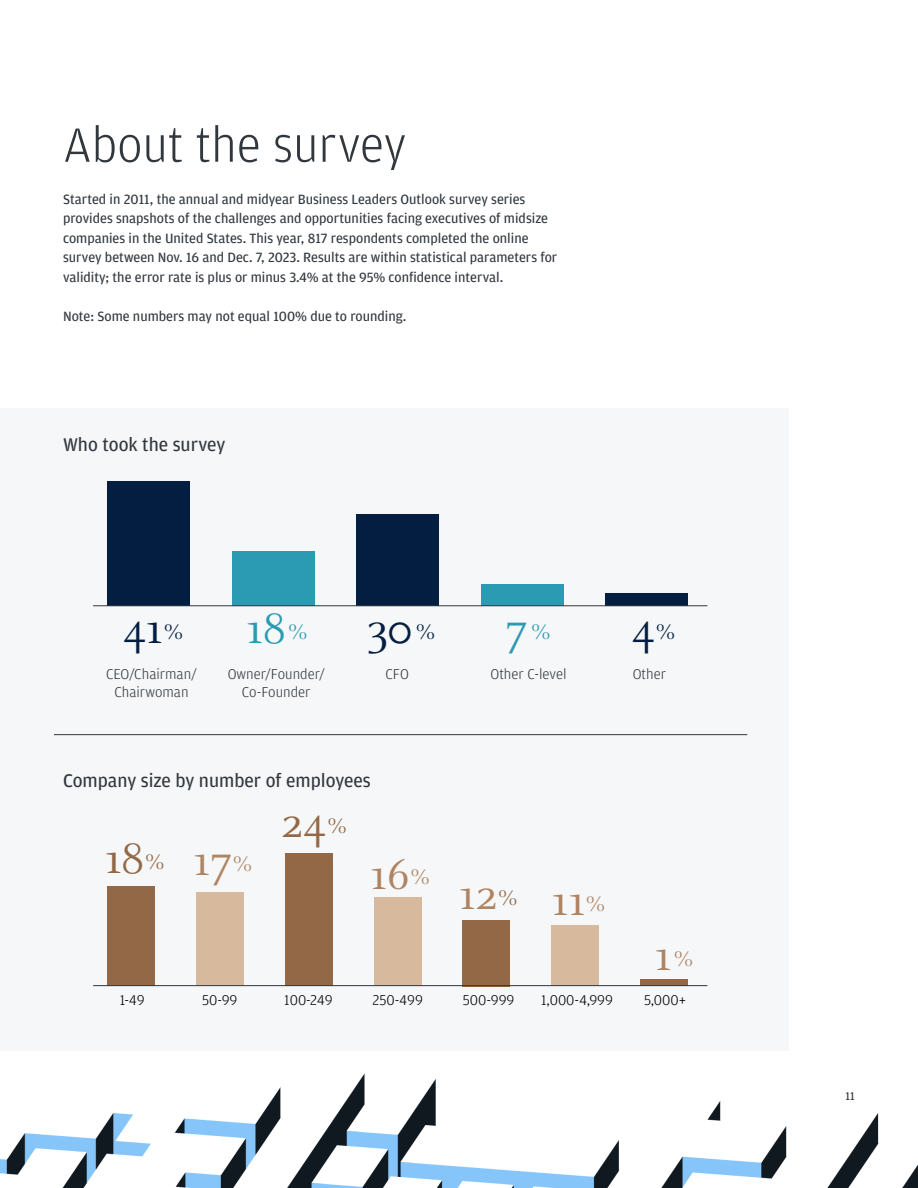
<style>
.page{position:relative;width:918px;height:1188px;background:#fff}
.page>*{position:absolute;margin:0;border:0;box-sizing:border-box;transform-origin:0 0}
.t1{font:300 51px "Amplitude";color:#31373d}
.t2{font:46.5px "Celeste OT";letter-spacing:-.02em;color:#af8462}
.t3{font:46.5px "Celeste OT";color:#2b9ab3}
.t4{font:46.5px "Celeste OT";color:#936846}
.t5{font:46.5px "Celeste OT";color:#041e42}
.t6{font:19.5px "Amplitude";color:#31373d}
.t7{font:300 15px/18px "Amplitude";color:#31373d;text-align:center}
.t8{font:300 15px "Amplitude";color:#000}
.t9{font:14.25px/19.5px "Amplitude";color:#31373d}
.t10{font:12px "Amplitude";color:#31373d}
.s1{font-size:23.25px}
.s2{color:#041e42}
.s3{font-size:23.25px;color:#041e42}
.s4{font-size:23.25px;color:#936846}
</style>
<div class="page">
<div style="left:0;top:408px;width:788px;height:643px;background:#f5f7f8"></div>
<hr style="left:54px;top:734px;width:693px;height:1px;background:#31373d">
<div style="left:232px;top:551px;width:83px;height:55px;background:#2b9ab3"></div>
<div style="left:108px;top:481px;width:82px;height:125px;background:#041e42"></div>
<div style="left:605px;top:594px;width:83px;height:12px;background:#041e42"></div>
<div style="left:481px;top:584px;width:82px;height:22px;background:#2b9ab3"></div>
<div style="left:356px;top:514px;width:83px;height:92px;background:#041e42"></div>
<hr style="left:93px;top:606px;width:614px;height:1px;background:#31373d">
<div style="left:640px;top:980px;width:48px;height:6px;background:#936846"></div>
<div style="left:108px;top:887px;width:47px;height:99px;background:#936846"></div>
<div style="left:196px;top:892px;width:48px;height:94px;background:#d7ba9d"></div>
<div style="left:285px;top:854px;width:48px;height:132px;background:#936846"></div>
<div style="left:374px;top:898px;width:47px;height:88px;background:#d7ba9d"></div>
<div style="left:463px;top:920px;width:47px;height:66px;background:#936846"></div>
<div style="left:551px;top:925px;width:48px;height:61px;background:#d7ba9d"></div>
<hr style="left:93px;top:985px;width:614px;height:1px;background:#31373d">
<img style="left:0;top:1073px;width:918px;height:115px">
<h2 class="t1" style="left:63px;top:116px;width:345px">About the survey</h2>
<p class="t9" style="left:63px;top:189px;width:496px">Started in 2011, the annual and midyear Business Leaders Outlook survey series provides snapshots of the challenges and opportunities facing executives of midsize companies in the United States. This year, 817 respondents completed the online survey between Nov. 16 and Dec. 7, 2023. Results are within statistical parameters for validity; the error rate is plus or minus 3.4% at the 95% confidence interval.</p>
<p class="t9" style="left:63px;top:306px;width:345px">Note: Some numbers may not equal 100% due to rounding.</p>
<p class="t6" style="left:63px;top:434px;width:164px">Who took the survey</p>
<p class="t5" style="left:123px;top:603px;width:62px">41<span class="s1">%</span></p>
<p class="t3" style="left:246px;top:603px;width:191px">18<span class="s1">%</span> <span class="s2">30</span><span class="s3">%</span></p>
<p class="t3" style="left:505px;top:603px;width:47px">7<span class="s1">%</span></p>
<p class="t5" style="left:632px;top:603px;width:46px">4<span class="s1">%</span></p>
<p class="t7" style="left:228px;top:665px;width:99px">Owner/Founder/</p>
<p class="t7" style="left:386px;top:665px;width:25px">CFO</p>
<p class="t7" style="left:491px;top:665px;width:78px">Other C-level</p>
<p class="t7" style="left:633px;top:665px;width:35px">Other</p>
<p class="t7" style="left:242px;top:683px;width:70px">Co-Founder</p>
<p class="t7" style="left:106px;top:665px;width:92px">CEO/Chairman/<br>Chairwoman</p>
<p class="t6" style="left:63px;top:770px;width:309px">Company size by number of employees</p>
<p class="t4" style="left:104px;top:833px;width:62px">18<span class="s1">%</span></p>
<p class="t2" style="left:193px;top:835px;width:61px">17<span class="s1">%</span></p>
<p class="t4" style="left:281px;top:797px;width:68px">24<span class="s1">%</span></p>
<p class="t2" style="left:370px;top:849px;width:62px">16<span class="s1">%</span></p>
<p class="t2" style="left:458px;top:869px;width:61px">12<span class="s4">%</span></p>
<p class="t2" style="left:551px;top:875px;width:56px">11<span class="s1">%</span></p>
<p class="t2" style="left:654px;top:930px;width:41px">1<span class="s1">%</span></p>
<p class="t8" style="left:120px;top:992px;width:27px">1-49</p>
<p class="t8" style="left:202px;top:992px;width:37px">50-99</p>
<p class="t8" style="left:284px;top:992px;width:50px">100-249</p>
<p class="t8" style="left:372px;top:992px;width:52px">250-499</p>
<p class="t8" style="left:463px;top:992px;width:53px">500-999</p>
<p class="t8" style="left:541px;top:992px;width:73px">1,000-4,999</p>
<p class="t8" style="left:644px;top:992px;width:43px">5,000+</p>
<p class="t10" style="left:846px;top:1089px;width:11px">11</p>
</div>
